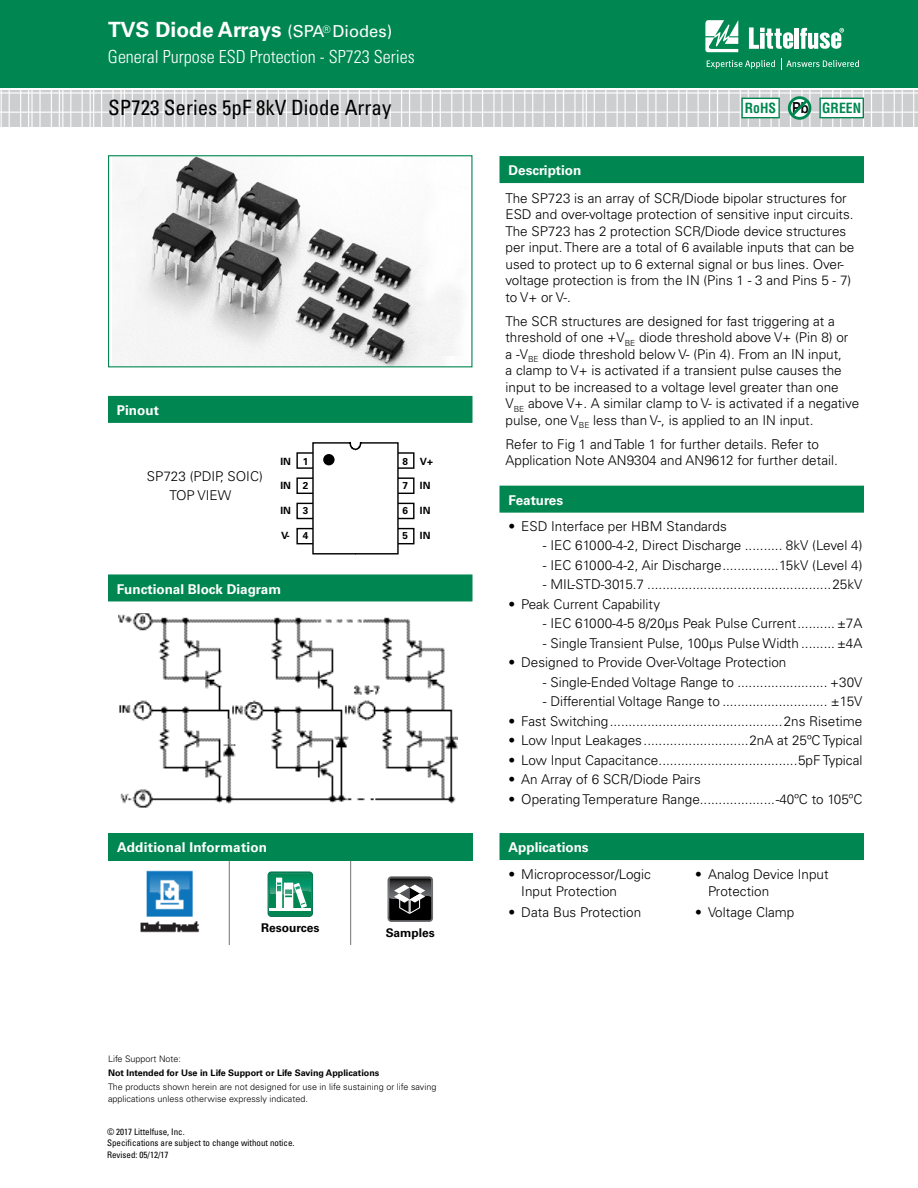
<style>
.page{position:relative;width:918px;height:1188px;background:#fff}
.page>*{position:absolute;margin:0;border:0;box-sizing:border-box;transform-origin:0 0}
.t1{font:condensed 21px "Univers LT Std";color:#000}
.t2{font:700 21px "Univers LT Std";color:#fff}
.t3{font:300 condensed 18px "Univers LT Std";color:#fff}
.t4{font:700 condensed 13.65px "Helvetica LT Std";color:#008751}
.t5{font:300 13.5px/16.5px "Univers LT Std";color:#000}
.t6{font:700 13.5px "Univers LT Std";color:#fff}
.t7{font:700 12px "Univers LT Std";color:#000}
.t8{font:700 10.05px "Univers LT Std";color:#000}
.t9{font:300 9px/12px "Univers LT Std";color:#000}
.t10{font:condensed 9px/10.8px "Univers LT Std";color:#000}
.t11{font:700 9px "Univers LT Std";color:#000}
.s1{font-weight:400;font-size:16.5px}
.s2{font-family:"Univers LT Std";font-stretch:expanded;font-size:15.15px;color:#000}
</style>
<div class="page">
<div style="left:0;top:0;width:918px;height:88px;background:#008751"></div>
<img style="left:0;top:91px;width:918px;height:36px">
<svg style="left:705px;top:20px;width:33px;height:32px"></svg>
<hr style="left:795px;top:28px;width:4px;height:21px;background:#fff">
<svg style="left:800px;top:28px;width:44px;height:21px"></svg>
<svg style="left:749px;top:27px;width:44px;height:22px"></svg>
<svg style="left:707px;top:60px;width:68px;height:9px"></svg>
<svg style="left:781px;top:58px;width:78px;height:12px"></svg>
<div style="left:500px;top:156px;width:364px;height:27px;background:#008751"></div>
<div style="left:500px;top:486px;width:364px;height:27px;background:#008751"></div>
<div style="left:500px;top:833px;width:364px;height:27px;background:#008751"></div>
<div style="left:108px;top:396px;width:365px;height:27px;background:#008751"></div>
<div style="left:108px;top:574px;width:365px;height:27px;background:#008751"></div>
<img style="left:119px;top:614px;width:339px;height:194px">
<div style="left:296px;top:452px;width:17px;height:17px;border:1px solid #000"></div>
<div style="left:296px;top:477px;width:17px;height:17px;border:1px solid #000"></div>
<div style="left:296px;top:503px;width:17px;height:16px;border:1px solid #000"></div>
<div style="left:296px;top:528px;width:17px;height:16px;border:1px solid #000"></div>
<div style="left:398px;top:452px;width:17px;height:17px;border:1px solid #000"></div>
<div style="left:398px;top:477px;width:17px;height:17px;border:1px solid #000"></div>
<div style="left:398px;top:503px;width:17px;height:16px;border:1px solid #000"></div>
<div style="left:398px;top:528px;width:17px;height:16px;border:1px solid #000"></div>
<svg style="left:312px;top:442px;width:87px;height:113px"></svg>
<div style="left:323px;top:454px;width:12px;height:11px;background:#000;border-radius:50%"></div>
<div style="left:742px;top:98px;width:37px;height:20px;background:#fff"></div>
<div style="left:741px;top:98px;width:39px;height:20px;border:1px solid #008751"></div>
<div style="left:788px;top:96px;width:23px;height:24px;border:3px solid #008751;border-radius:50%"></div>
<svg style="left:788px;top:96px;width:23px;height:23px"></svg>
<div style="left:820px;top:98px;width:43px;height:20px;background:#fff"></div>
<div style="left:819px;top:98px;width:45px;height:20px;border:1px solid #008751"></div>
<img style="left:113px;top:157px;width:348px;height:208px">
<div style="left:108px;top:155px;width:365px;height:212px;border:1px solid #008751"></div>
<div style="left:108px;top:833px;width:365px;height:28px;background:#008751"></div>
<img style="left:140px;top:870px;width:60px;height:63px">
<svg style="left:267px;top:871px;width:46px;height:46px"></svg>
<hr style="left:270px;top:908px;width:41px;height:3px;background:#fff">
<svg style="left:387px;top:876px;width:46px;height:46px;background:#4e4e4f"></svg>
<hr style="left:229px;top:861px;width:1px;height:84px;background:#808284">
<hr style="left:350px;top:861px;width:1px;height:84px;background:#808284">
<h1 class="t2" style="left:108px;top:22px;width:286px">TVS Diode Arrays <span class="s1">(SPA</span><sup>®</sup> <span class="s1">Diodes)</span></h1>
<h2 class="t3" style="left:108px;top:49px;width:308px">General Purpose ESD Protection - SP723 Series</h2>
<h1 class="t1" style="left:108px;top:99px;width:285px">SP723 Series 5pF 8kV Diode Array</h1>
<p class="t4" style="left:745px;top:100px;width:118px">RoHS <span class="s2">Pb</span> GREEN</p>
<p class="t6" style="left:117px;top:405px;width:43px">Pinout</p>
<p class="t5" style="left:169px;top:467px;width:95px;line-height:19.6px;text-indent:-22px">SP723 (PDIP, SOIC)<br>TOP VIEW</p>
<p class="t8" style="left:280px;top:457px;width:12px">IN</p>
<p class="t8" style="left:280px;top:482px;width:12px">IN</p>
<p class="t8" style="left:280px;top:506px;width:12px">IN</p>
<p class="t8" style="left:281px;top:531px;width:10px">V-</p>
<p class="t8" style="left:303px;top:457px;width:7px">1</p>
<p class="t8" style="left:303px;top:482px;width:7px">2</p>
<p class="t8" style="left:303px;top:506px;width:7px">3</p>
<p class="t8" style="left:303px;top:531px;width:7px">4</p>
<p class="t6" style="left:117px;top:583px;width:166px">Functional Block Diagram</p>
<p class="t8" style="left:403px;top:457px;width:7px">8</p>
<p class="t8" style="left:403px;top:482px;width:7px">7</p>
<p class="t8" style="left:403px;top:506px;width:7px">6</p>
<p class="t8" style="left:403px;top:531px;width:7px">5</p>
<p class="t8" style="left:420px;top:457px;width:15px">V+</p>
<p class="t8" style="left:420px;top:482px;width:12px">IN</p>
<p class="t8" style="left:420px;top:506px;width:12px">IN</p>
<p class="t8" style="left:420px;top:531px;width:12px">IN</p>
<p class="t6" style="left:117px;top:841px;width:152px">Additional Information</p>
<p class="t7" style="left:261px;top:921px;width:60px">Resources</p>
<p class="t7" style="left:386px;top:928px;width:51px">Samples</p>
<p class="t9" style="left:108px;top:1054px;width:75px">Life Support Note:</p>
<p class="t11" style="left:108px;top:1069px;width:273px">Not Intended for Use in Life Support or Life Saving Applications</p>
<p class="t9" style="left:108px;top:1082px;width:330px">The products shown herein are not designed for use in life sustaining or life saving applications unless otherwise expressly indicated.</p>
<p class="t10" style="left:107px;top:1127px;width:189px">© 2017 Littelfuse, Inc.<br>Specifications are subject to change without notice.</p>
<p class="t10" style="left:107px;top:1150px;width:63px">Revised: 05/12/17</p>
<p class="t6" style="left:508px;top:165px;width:74px">Description</p>
<p class="t5" style="left:506px;top:191px;width:350px">The SP723 is an array of SCR/Diode bipolar structures for ESD and over-voltage protection of sensitive input circuits.<br>The SP723 has 2 protection SCR/Diode device structures per input. There are a total of 6 available inputs that can be used to protect up to 6 external signal or bus lines. Over&shy;voltage protection is from the IN (Pins 1 - 3 and Pins 5 - 7) to V+ or V-.</p>
<p class="t5" style="left:506px;top:314px;width:355px">The SCR structures are designed for fast triggering at a threshold of one +V<sub>BE</sub> diode threshold above V+ (Pin 8) or<br>a -V<sub>BE</sub> diode threshold below V- (Pin 4). From an IN input,<br>a clamp to V+ is activated if a transient pulse causes the input to be increased to a voltage level greater than one V<sub>BE</sub> above V+. A similar clamp to V- is activated if a negative pulse, one V<sub>BE</sub> less than V-, is applied to an IN input.</p>
<p class="t5" style="left:506px;top:437px;width:334px">Refer to Fig 1 and Table 1 for further details. Refer to<br>Application Note AN9304 and AN9612 for further detail.</p>
<p class="t6" style="left:508px;top:494px;width:56px">Features</p>
<p class="t5" style="left:508px;top:519px;width:220px">• ESD Interface per HBM Standards</p>
<p class="t5" style="left:543px;top:538px;width:321px">- IEC 61000-4-2, Direct Discharge .......... 8kV (Level 4)</p>
<p class="t5" style="left:543px;top:558px;width:321px">- IEC 61000-4-2, Air Discharge ...............15kV (Level 4)</p>
<p class="t5" style="left:543px;top:577px;width:321px">- MIL-STD-3015.7 .................................................25kV</p>
<p class="t5" style="left:508px;top:597px;width:153px">• Peak Current Capability</p>
<p class="t5" style="left:543px;top:616px;width:321px">- IEC 61000-4-5 8/20µs Peak Pulse Current ..........±7A</p>
<p class="t5" style="left:543px;top:636px;width:321px">- Single Transient Pulse, 100µs Pulse Width .........±4A</p>
<p class="t5" style="left:508px;top:655px;width:279px">• Designed to Provide Over-Voltage Protection</p>
<p class="t5" style="left:543px;top:675px;width:321px">- Single-Ended Voltage Range to ........................ +30V</p>
<p class="t5" style="left:543px;top:694px;width:321px">- Differential Voltage Range to ............................ ±15V</p>
<p class="t5" style="left:508px;top:714px;width:355px">• Fast Switching ..............................................2ns Risetime</p>
<p class="t5" style="left:508px;top:733px;width:355px">• Low Input Leakages ............................2nA at 25ºC Typical</p>
<p class="t5" style="left:508px;top:753px;width:355px">• Low Input Capacitance .....................................5pF Typical</p>
<p class="t5" style="left:508px;top:772px;width:194px">• An Array of 6 SCR/Diode Pairs</p>
<p class="t5" style="left:508px;top:792px;width:355px">• Operating Temperature Range....................-40ºC to 105ºC</p>
<p class="t6" style="left:508px;top:842px;width:82px">Applications</p>
<p class="t5" style="left:521px;top:868px;width:131px;text-indent:-13px">• Microprocessor/Logic<br>Input Protection</p>
<p class="t5" style="left:509px;top:905px;width:134px">• Data Bus Protection</p>
<p class="t5" style="left:708px;top:868px;width:122px;text-indent:-13px">• Analog Device Input<br>Protection</p>
<p class="t5" style="left:695px;top:905px;width:101px">• Voltage Clamp</p>
</div>
